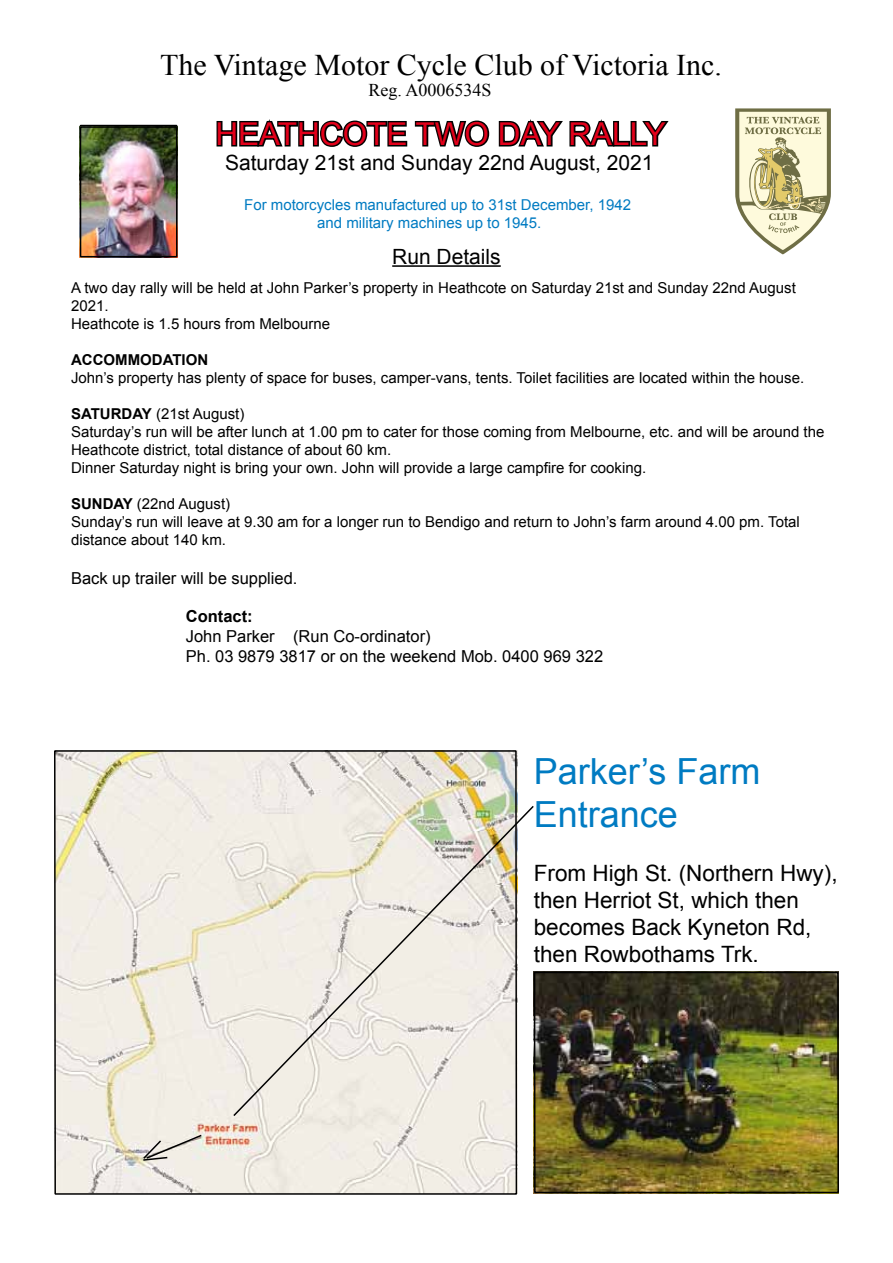
<style>
.page{position:relative;width:893px;height:1263px;background:#fff}
.page>*{position:absolute;margin:0;border:0;box-sizing:border-box;transform-origin:0 0}
.t1{font:36px/43.2px "Arial";color:#007bc2}
.t2{font:31.5px "Arial";color:#e2001a}
.t3{font:30px "Times New Roman";color:#000}
.t4{font:22.5px/27px "Arial";color:#000}
.t5{font:21px "Arial";color:#000}
.t6{font:18px "Times New Roman";color:#000}
.t7{font:16.5px/19.8px "Arial";color:#000}
.t8{font:700 16.5px "Arial";color:#000}
.t9{font:15px/18px "Arial";color:#000}
.t10{font:15px/18px "Arial";color:#007bc2}
.t11{font:700 15px "Arial";color:#000}
.s1{font-weight:700}
</style>
<div class="page">
<hr style="left:392px;top:265px;width:109px;height:2px;background:#000">
<svg style="left:216px;top:119px;width:274px;height:28px"></svg>
<svg style="left:498px;top:119px;width:171px;height:28px"></svg>
<svg style="left:735px;top:108px;width:96px;height:146px;background:#d5d1b0"></svg>
<img style="left:83px;top:129px;width:92px;height:125px">
<div style="left:80px;top:126px;width:98px;height:131px;border:2px solid #000"></div>
<svg style="left:54px;top:750px;width:464px;height:445px;background:#e9e5db"></svg>
<img style="left:537px;top:975px;width:299px;height:215px">
<div style="left:534px;top:972px;width:305px;height:221px;border:2px solid #000"></div>
<svg style="left:142px;top:1133px;width:61px;height:29px;background:#d8d4cd"></svg>
<h3 class="t3" style="left:160px;top:45px;width:563px">The Vintage Motor Cycle Club of Victoria Inc.</h3>
<p class="t6" style="left:369px;top:78px;width:125px">Reg. A0006534S</p>
<h2 class="t2" style="left:216px;top:113px;width:452px">Heath cote Two Day Rally</h2>
<h3 class="t5" style="left:225px;top:149px;width:430px">Saturday 21st and Sunday 22nd August, 2021</h3>
<p class="t10" style="left:317px;top:196px;width:315px;text-indent:-73px">For motorcycles manufactured up to 31st December, 1942 and military machines up to 1945.</p>
<h3 class="t5" style="left:392px;top:243px;width:110px">Run Details</h3>
<p class="t9" style="left:71px;top:278px;width:726px">A two day rally will be held at John Parker’s property in Heathcote on Saturday 21st and Sunday 22nd August<br>2021.<br>Heathcote is 1.5 hours from Melbourne</p>
<p class="t11" style="left:71px;top:349px;width:139px">ACCOMMODATION</p>
<p class="t9" style="left:71px;top:368px;width:735px">John’s property has plenty of space for buses, camper-vans, tents. Toilet facilities are located within the house.</p>
<p class="t9" style="left:71px;top:404px;width:755px"><span class="s1">SATURDAY</span> (21st August)<br>Saturday’s run will be after lunch at 1.00 pm to cater for those coming from Melbourne, etc. and will be around the Heathcote district, total distance of about 60 km.<br>Dinner Saturday night is bring your own. John will provide a large campfire for cooking.</p>
<p class="t9" style="left:71px;top:494px;width:730px"><span class="s1">SUNDAY</span> (22nd August)<br>Sunday’s run will leave at 9.30 am for a longer run to Bendigo and return to John’s farm around 4.00 pm. Total distance about 140 km.</p>
<p class="t7" style="left:71px;top:569px;width:228px">Back up trailer will be supplied.</p>
<p class="t8" style="left:186px;top:605px;width:68px">Contact:</p>
<p class="t7" style="left:186px;top:626px;width:419px">John Parker (Run Co-ordinator)<br>Ph. 03 9879 3817 or on the weekend Mob. 0400 969 322</p>
<h1 class="t1" style="left:534px;top:750px;width:228px">Parker’s Farm<br>Entrance</h1>
<h3 class="t4" style="left:534px;top:860px;width:305px">From High St. (Northern Hwy), then Herriot St, which then becomes Back Kyneton Rd, then Rowbothams Trk.</h3>
</div>
